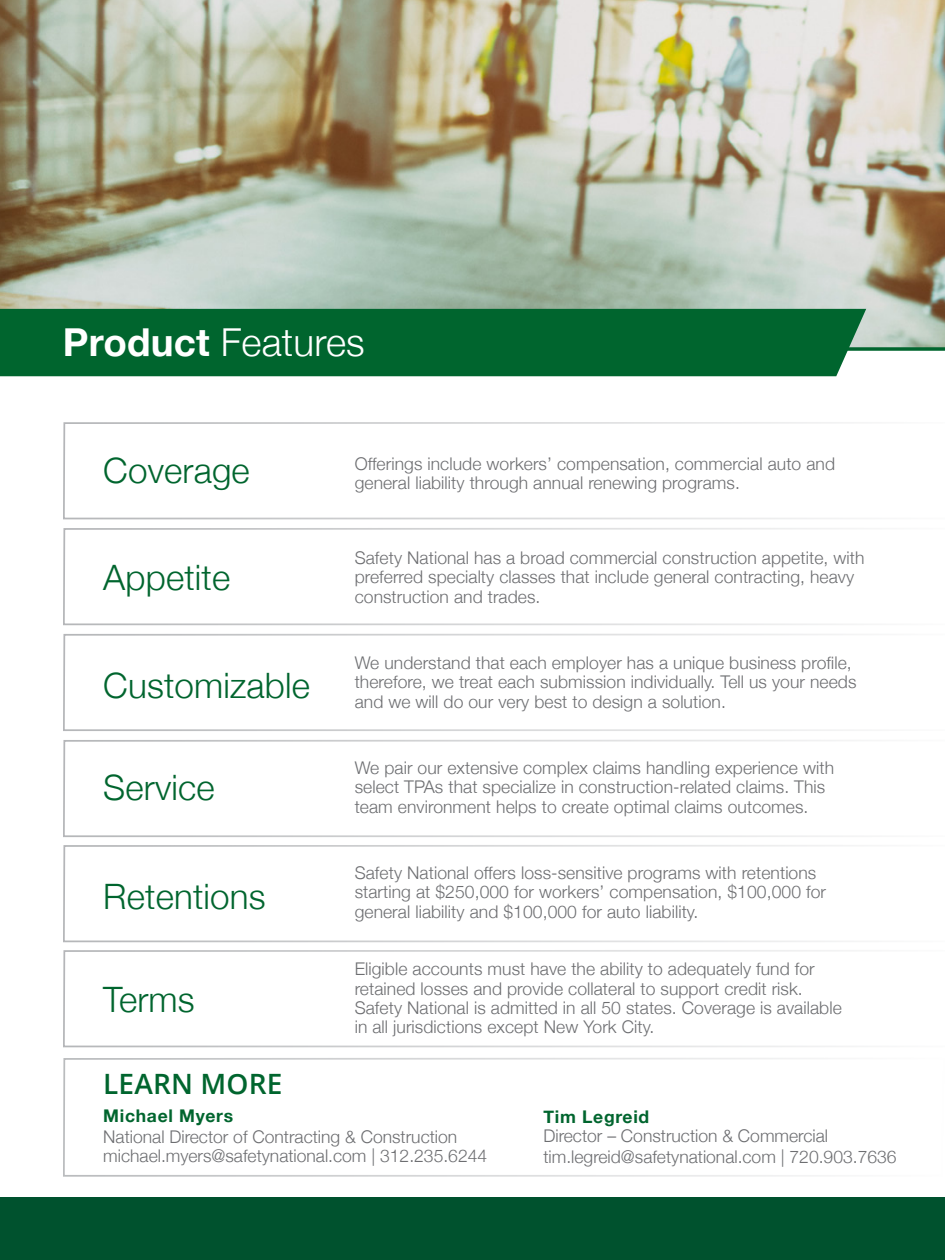
<style>
.page{position:relative;width:945px;height:1260px;background:#fff}
.page>*{position:absolute;margin:0;border:0;box-sizing:border-box;transform-origin:0 0}
.t1{font:300 38.5px "Helvetica Neue";letter-spacing:.005em;color:#fff}
.t2{font:300 35px "Helvetica Neue";letter-spacing:.005em;color:#00652e}
.t3{font:600 28px "Open Sans";letter-spacing:.005em;color:#00652e}
.t4{font:300 17.5px/19.2px "Helvetica Neue";letter-spacing:.005em;color:#6d6e71}
.t5{font:700 17.5px "Helvetica Neue";letter-spacing:.04em;color:#00652e}
.s1{font-weight:700}
</style>
<div class="page">
<img style="left:0;top:0;width:945px;height:347px">
<svg style="left:866px;top:347px;width:79px;height:4px"></svg>
<svg style="left:63px;top:422px;width:794px;height:98px"></svg>
<svg style="left:63px;top:528px;width:794px;height:98px"></svg>
<svg style="left:63px;top:634px;width:794px;height:97px"></svg>
<svg style="left:63px;top:740px;width:794px;height:97px"></svg>
<svg style="left:63px;top:845px;width:794px;height:98px"></svg>
<svg style="left:63px;top:950px;width:794px;height:98px"></svg>
<div style="left:0;top:309px;width:866px;height:67px;background:#00652e"></div>
<svg style="left:63px;top:1058px;width:761px;height:119px"></svg>
<div style="left:0;top:1197px;width:945px;height:63px;background:#00522e"></div>
<h1 class="t1" style="left:63px;top:319px;width:303px"><span class="s1">Product</span> Features</h1>
<h2 class="t2" style="left:103px;top:449px;width:148px">Coverage</h2>
<h2 class="t2" style="left:103px;top:556px;width:128px">Appetite</h2>
<h2 class="t2" style="left:103px;top:664px;width:208px">Customizable</h2>
<h2 class="t2" style="left:103px;top:767px;width:113px">Service</h2>
<h2 class="t2" style="left:103px;top:875px;width:164px">Retentions</h2>
<h2 class="t2" style="left:103px;top:978px;width:93px">Terms</h2>
<p class="t4" style="left:355px;top:453px;width:482px">Offerings include workers’ compensation, commercial auto and general liability through annual renewing programs.</p>
<p class="t4" style="left:355px;top:548px;width:511px">Safety National has a broad commercial construction appetite, with preferred specialty classes that include general contracting, heavy construction and trades.</p>
<p class="t4" style="left:355px;top:653px;width:503px">We understand that each employer has a unique business profile, therefore, we treat each submission individually. Tell us your needs and we will do our very best to design a solution.</p>
<p class="t4" style="left:355px;top:758px;width:481px">We pair our extensive complex claims handling experience with select TPAs that specialize in construction-related claims. This team environment helps to create optimal claims outcomes.</p>
<p class="t4" style="left:355px;top:863px;width:473px">Safety National offers loss-sensitive programs with retentions starting at $250,000 for workers’ compensation, $100,000 for general liability and $100,000 for auto liability.</p>
<p class="t4" style="left:355px;top:959px;width:489px">Eligible accounts must have the ability to adequately fund for retained losses and provide collateral to support credit risk.<br>Safety National is admitted in all 50 states. Coverage is available in all jurisdictions except New York City.</p>
<h3 class="t3" style="left:103px;top:1064px;width:181px">LEARN MORE</h3>
<p class="t5" style="left:103px;top:1105px;width:131px">Michael Myers</p>
<p class="t4" style="left:103px;top:1127px;width:385px">National Director of Contracting &amp; Construction michael.myers@safetynational.com | 312.235.6244</p>
<p class="t5" style="left:543px;top:1106px;width:107px">Tim Legreid</p>
<p class="t4" style="left:543px;top:1125px;width:355px;line-height:21px">Director – Construction &amp; Commercial tim.legreid@safetynational.com | 720.903.7636</p>
</div>
